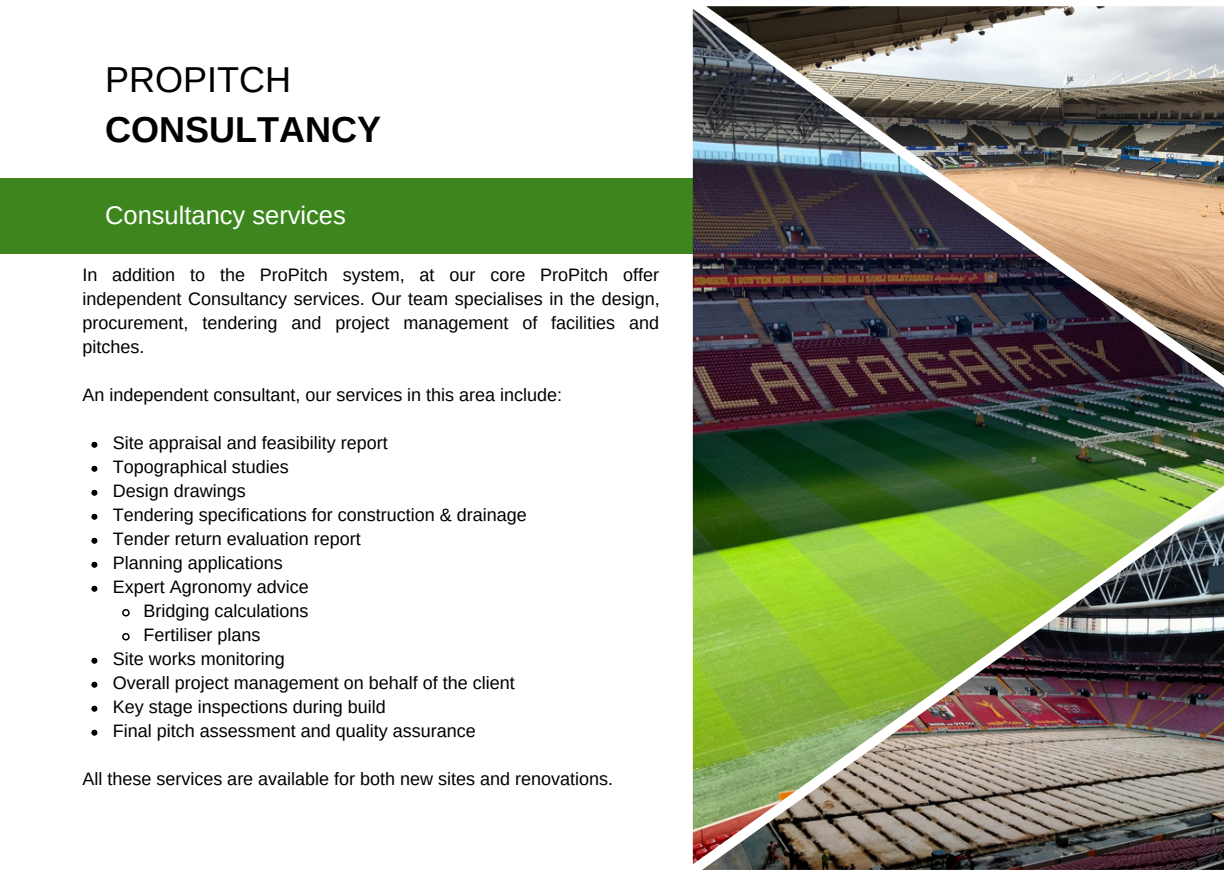
<style>
.page{position:relative;width:1224px;height:873px;background:#fff}
.page>*{position:absolute;margin:0;border:0;box-sizing:border-box;transform-origin:0 0}
.t1{font:700 36px "Arimo";color:#000}
.t2{font:36px "Arimo";color:#000}
.t3{font:25.4px "Arimo";color:#fff}
.t4{font:18px/24px "Arimo";color:#000;text-align:justify}
</style>
<div class="page">
<div style="left:0;top:178px;width:863px;height:75px;background:#3d861e"></div>
<img style="left:693px;top:9px;width:531px;height:855px">
<img style="left:706px;top:6px;width:518px;height:421px">
<img style="left:702px;top:446px;width:522px;height:424px">
<svg style="left:91px;top:442px;width:6px;height:6px"></svg>
<svg style="left:91px;top:466px;width:6px;height:6px"></svg>
<svg style="left:91px;top:490px;width:6px;height:6px"></svg>
<svg style="left:91px;top:514px;width:6px;height:6px"></svg>
<svg style="left:91px;top:538px;width:6px;height:6px"></svg>
<svg style="left:91px;top:562px;width:6px;height:6px"></svg>
<svg style="left:91px;top:586px;width:6px;height:6px"></svg>
<svg style="left:122px;top:609px;width:8px;height:8px"></svg>
<svg style="left:122px;top:633px;width:8px;height:8px"></svg>
<svg style="left:91px;top:658px;width:6px;height:6px"></svg>
<svg style="left:91px;top:682px;width:6px;height:6px"></svg>
<svg style="left:91px;top:706px;width:6px;height:6px"></svg>
<svg style="left:91px;top:730px;width:6px;height:6px"></svg>
<p class="t2" style="left:105px;top:59px;width:187px">PROPITCH</p>
<p class="t1" style="left:105px;top:109px;width:277px">CONSULTANCY</p>
<p class="t3" style="left:105px;top:201px;width:242px">Consultancy services</p>
<p class="t4" style="left:82px;top:263px;width:579px">In addition to the ProPitch system, at our core ProPitch offer independent Consultancy services. Our team specialises in the design, procurement, tendering and project management of facilities and pitches.</p>
<p class="t4" style="left:82px;top:383px;width:481px">An independent consultant, our services in this area include:</p>
<p class="t4" style="left:113px;top:431px;width:276px">Site appraisal and feasibility report</p>
<p class="t4" style="left:113px;top:455px;width:177px">Topographical studies</p>
<p class="t4" style="left:113px;top:479px;width:134px">Design drawings</p>
<p class="t4" style="left:113px;top:503px;width:415px">Tendering specifications for construction &amp; drainage</p>
<p class="t4" style="left:113px;top:527px;width:249px">Tender return evaluation report</p>
<p class="t4" style="left:113px;top:551px;width:171px">Planning applications</p>
<p class="t4" style="left:113px;top:575px;width:197px">Expert Agronomy advice</p>
<p class="t4" style="left:144px;top:599px;width:166px">Bridging calculations</p>
<p class="t4" style="left:144px;top:623px;width:118px">Fertiliser plans</p>
<p class="t4" style="left:113px;top:647px;width:173px">Site works monitoring</p>
<p class="t4" style="left:113px;top:671px;width:403px">Overall project management on behalf of the client</p>
<p class="t4" style="left:113px;top:695px;width:274px">Key stage inspections during build</p>
<p class="t4" style="left:113px;top:719px;width:364px">Final pitch assessment and quality assurance</p>
<p class="t4" style="left:82px;top:767px;width:532px">All these services are available for both new sites and renovations.</p>
</div>
